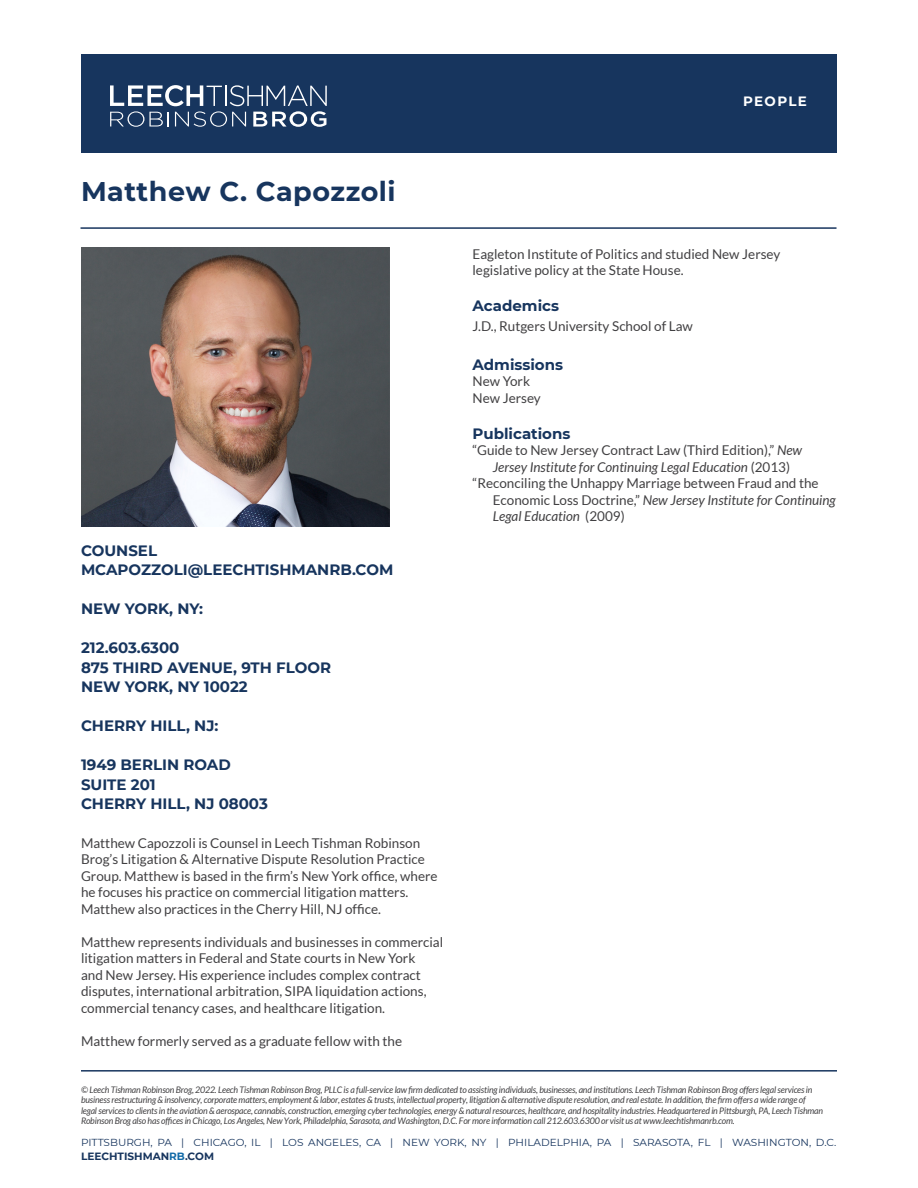
<style>
.page{position:relative;width:918px;height:1188px;background:#fff}
.page>*{position:absolute;margin:0;border:0;box-sizing:border-box;transform-origin:0 0}
.t1{font:700 27px "Montserrat";letter-spacing:.02em;color:#17355e}
.t2{font:700 15px/19.5px "Montserrat";color:#17355e}
.t3{font:13.5px/16.5px "Lato";color:#414042}
.t4{font:italic 13.5px "Lato";color:#414042}
.t5{font:700 13.5px "Montserrat";letter-spacing:.1em;color:#fff}
.t6{font:700 10.5px "Montserrat";color:#17355e}
.t7{font:10.2px "Montserrat";color:#17355e}
.t8{font:italic 9px/10.5px "Lato";letter-spacing:-.02em;color:#414042}
.s1{font-style:italic}
.s2{font-style:normal}
.s3{color:#136ba8}
</style>
<div class="page">
<img style="left:81px;top:248px;width:308px;height:278px">
<hr style="left:81px;top:1070px;width:756px;height:2px;background:#17355e">
<div style="left:81px;top:54px;width:756px;height:99px;background:#17355e"></div>
<svg style="left:110px;top:85px;width:217px;height:42px"></svg>
<hr style="left:81px;top:227px;width:756px;height:2px;background:#17355e">
<h1 class="t1" style="left:81px;top:172px;width:316px">Matthew C. Capozzoli</h1>
<p class="t2" style="left:81px;top:540px;width:314px">COUNSEL<br>MCAPOZZOLI@LEECHTISHMANRB.COM</p>
<p class="t2" style="left:81px;top:598px;width:123px">NEW YORK, NY:</p>
<p class="t2" style="left:81px;top:637px;width:252px">212.603.6300<br>875 THIRD AVENUE, 9TH FLOOR<br>NEW YORK, NY 10022</p>
<p class="t2" style="left:81px;top:715px;width:139px">CHERRY HILL, NJ:</p>
<p class="t2" style="left:81px;top:754px;width:188px">1949 BERLIN ROAD<br>SUITE 201<br>CHERRY HILL, NJ 08003</p>
<p class="t3" style="left:81px;top:835px;width:358px">Matthew Capozzoli is Counsel in Leech Tishman Robinson Brog’s Litigation &amp; Alternative Dispute Resolution Practice Group. Matthew is based in the firm’s New York office, where he focuses his practice on commercial litigation matters.<br>Matthew also practices in the Cherry Hill, NJ office.</p>
<p class="t3" style="left:81px;top:934px;width:364px">Matthew represents individuals and businesses in commercial litigation matters in Federal and State courts in New York<br>and New Jersey. His experience includes complex contract disputes, international arbitration, SIPA liquidation actions, commercial tenancy cases, and healthcare litigation.</p>
<p class="t3" style="left:81px;top:1033px;width:323px">Matthew formerly served as a graduate fellow with the</p>
<p class="t5" style="left:743px;top:91px;width:65px">PEOPLE</p>
<p class="t3" style="left:472px;top:245px;width:309px">Eagleton Institute of Politics and studied New Jersey legislative policy at the State House.</p>
<p class="t2" style="left:472px;top:295px;width:88px">Academics</p>
<p class="t3" style="left:472px;top:317px;width:222px">J.D., Rutgers University School of Law</p>
<p class="t2" style="left:472px;top:354px;width:92px">Admissions</p>
<p class="t3" style="left:472px;top:373px;width:70px">New York<br>New Jersey</p>
<p class="t2" style="left:472px;top:423px;width:99px">Publications</p>
<p class="t3" style="left:472px;top:442px;width:331px">“Guide to New Jersey Contract Law (Third Edition), <span class="s1">New</span></p>
<p class="t4" style="left:493px;top:459px;width:299px">Jersey Institute for Continuing Legal Education <span class="s2">(2013)</span></p>
<p class="t3" style="left:472px;top:475px;width:348px">“Reconciling the Unhappy Marriage between Fraud and the</p>
<p class="t4" style="left:493px;top:492px;width:345px"><span class="s2">Economic Loss Doctrine,”</span> New Jersey Institute for Continuing</p>
<p class="t4" style="left:493px;top:509px;width:133px">Legal Education <span class="s2">(2009)</span></p>
<p class="t3" style="left:770px;top:442px;width:6px">”</p>
<p class="t8" style="left:81px;top:1084px;width:744px">© Leech Tishman Robinson Brog, 2022. Leech Tishman Robinson Brog, PLLC is a full-service law firm dedicated to assisting individuals, businesses, and institutions. Leech Tishman Robinson Brog offers legal services in business restructuring &amp; insolvency, corporate matters, employment &amp; labor, estates &amp; trusts, intellectual property, litigation &amp; alternative dispute resolution, and real estate. In addition, the firm offers a wide range of legal services to clients in the aviation &amp; aerospace, cannabis, construction, emerging cyber technologies, energy &amp; natural resources, healthcare, and hospitality industries. Headquartered in Pittsburgh, PA, Leech Tishman Robinson Brog also has offices in Chicago, Los Angeles, New York, Philadelphia, Sarasota, and Washington, D.C. For more information call 212.603.6300 or visit us at www.leechtishmanrb.com.</p>
<p class="t7" style="left:81px;top:1135px;width:757px">PITTSBURGH, PA | CHICAGO, IL | LOS ANGELES, CA | NEW YORK, NY | PHILADELPHIA, PA | SARASOTA, FL | WASHINGTON, D.C.</p>
<p class="t6" style="left:81px;top:1148px;width:135px">LEECHTISHMAN<span class="s3">RB</span>.COM</p>
</div>
